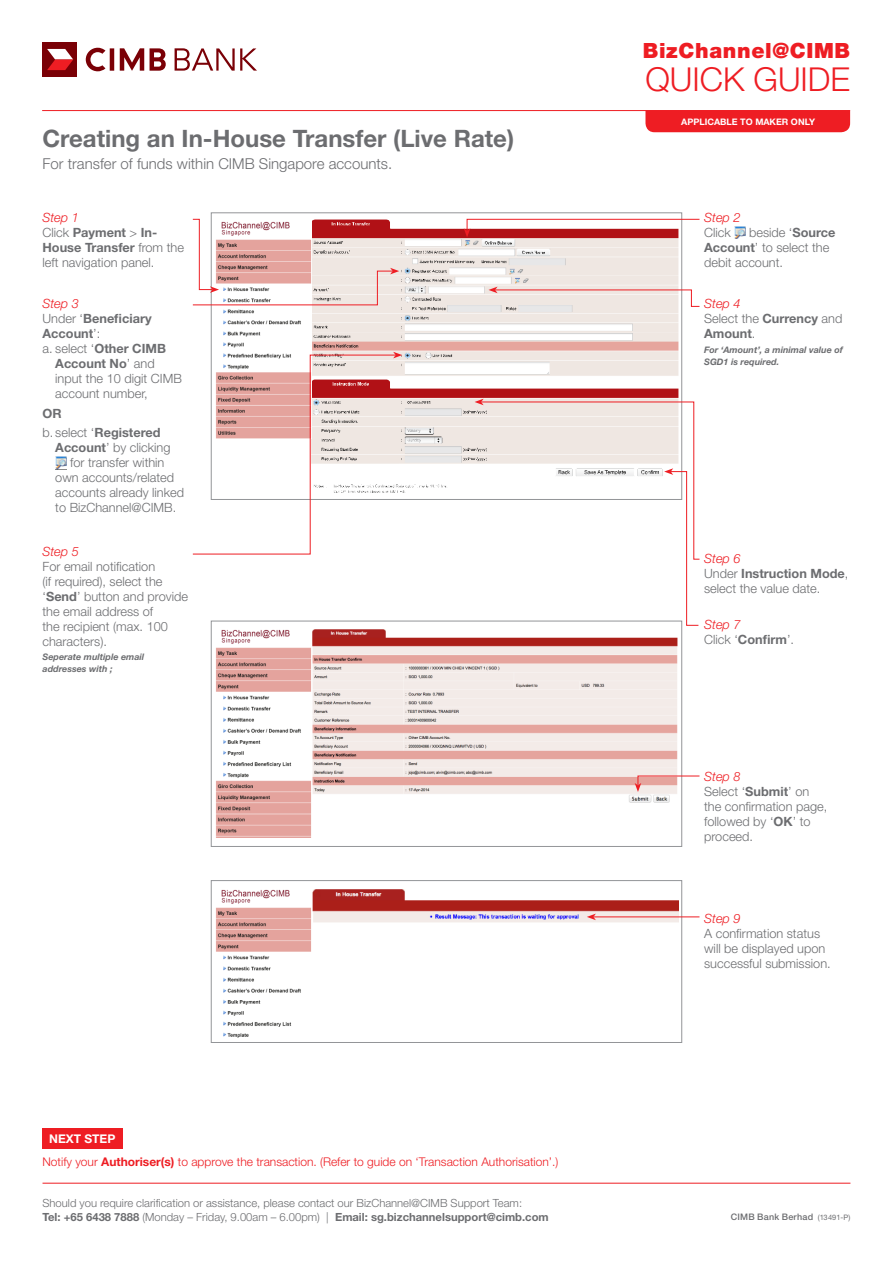
<style>
.page{position:relative;width:893px;height:1263px;background:#fff}
.page>*{position:absolute;margin:0;border:0;box-sizing:border-box;transform-origin:0 0}
.t1{font:300 33px "Helvetica Neue LT Std";color:#ee1d23}
.t2{font:700 24px "Helvetica Neue LT Std";color:#6c6d70}
.t3{font:900 21px "Helvetica Neue LT Std";letter-spacing:.03em;color:#ee1d23}
.t4{font:300 15px "Helvetica Neue LT Std";color:#6c6d70}
.t5{font:300 12.75px/15px "Helvetica Neue LT Std";color:#6c6d70}
.t6{font:700 12.75px/15px "Helvetica Neue LT Std";color:#6c6d70}
.t7{font:italic 300 12.75px "Helvetica Neue LT Std";color:#ee1d23}
.t8{font:300 12px/23px "Helvetica Neue LT Std";color:#ee1d23}
.t9{font:300 11.25px/13.5px "Helvetica Neue LT Std";color:#6c6d70}
.t10{font:italic 700 9px/12px "Helvetica Neue LT Std";color:#6c6d70}
.t11{font:500 9px "Helvetica Neue LT Std";letter-spacing:.025em;color:#6c6d70}
.t12{font:700 9px "Helvetica Neue LT Std";color:#fff}
.s1{font-style:italic;color:#ee1d23}
.s2{font-weight:700}
.s3{font-weight:300}
.s4{font-weight:700;color:#fff}
.s5{font-weight:300;font-style:italic;color:#ee1d23}
.s6{font-weight:400;font-size:7.5px}
</style>
<div class="page">
<div style="left:43px;top:43px;width:34px;height:34px;background:#7a0006"></div>
<svg style="left:47px;top:49px;width:26px;height:21px"></svg>
<svg style="left:86px;top:48px;width:80px;height:23px"></svg>
<svg style="left:175px;top:48px;width:82px;height:23px"></svg>
<div style="left:645px;top:111px;width:205px;height:21px;background:#ee1d23"></div>
<hr style="left:42px;top:110px;width:808px;height:1px;background:#ee1d23">
<hr style="left:43px;top:1183px;width:807px;height:1px;background:#ee1d23">
<img style="left:311px;top:228px;width:367px;height:265px">
<img style="left:215px;top:305px;width:96px;height:43px">
<img style="left:312px;top:629px;width:366px;height:174px">
<img style="left:216px;top:629px;width:95px;height:209px">
<div style="left:211px;top:621px;width:471px;height:226px;border:1px solid #939598"></div>
<img style="left:312px;top:889px;width:366px;height:33px">
<img style="left:216px;top:889px;width:95px;height:149px">
<div style="left:211px;top:880px;width:471px;height:163px;border:1px solid #939598"></div>
<svg style="left:734px;top:226px;width:12px;height:13px"></svg>
<svg style="left:55px;top:457px;width:12px;height:12px"></svg>
<svg style="left:192px;top:219px;width:207px;height:86px"></svg>
<svg style="left:464px;top:219px;width:236px;height:18px"></svg>
<svg style="left:488px;top:287px;width:212px;height:20px;background:#efddd9"></svg>
<svg style="left:475px;top:399px;width:225px;height:227px"></svg>
<svg style="left:635px;top:775px;width:65px;height:17px"></svg>
<hr style="left:593px;top:917px;width:106px;height:1px;background:#ee1d23">
<svg style="left:587px;top:913px;width:9px;height:7px"></svg>
<div style="left:43px;top:1128px;width:80px;height:20px;background:#ee1d23"></div>
<svg style="left:192px;top:352px;width:210px;height:202px"></svg>
<h3 class="t3" style="left:643px;top:38px;width:209px">BizChannel@CIMB</h3>
<h1 class="t1" style="left:645px;top:59px;width:206px">QUICK GUIDE</h1>
<h2 class="t2" style="left:43px;top:123px;width:473px">Creating an In-House Transfer (Live Rate)</h2>
<p class="t4" style="left:43px;top:155px;width:351px">For transfer of funds within CIMB Singapore accounts.</p>
<p class="t12" style="left:681px;top:116px;width:135px">APPLICABLE TO MAKER ONLY</p>
<p class="t5" style="left:43px;top:209px;width:143px"><span class="s1">Step 1<br></span>Click <span class="s2">Payment</span> &gt; <span class="s2">In-<br>House Transfer</span> from the left navigation panel.</p>
<p class="t7" style="left:704px;top:210px;width:38px">Step 2</p>
<p class="t5" style="left:704px;top:224px;width:133px;text-indent:45px">beside ‘<span class="s2">Source<br>Account</span>’ to select the debit account.</p>
<p class="t5" style="left:704px;top:224px;width:28px">Click</p>
<p class="t7" style="left:43px;top:296px;width:38px">Step 3</p>
<p class="t6" style="left:43px;top:311px;width:111px"><span class="s3">Under ‘</span>Beneficiary</p>
<p class="t6" style="left:43px;top:326px;width:59px">Account<span class="s3">’:</span></p>
<p class="t5" style="left:43px;top:341px;width:125px">a. select ‘<span class="s2">Other CIMB</span></p>
<p class="t6" style="left:55px;top:356px;width:101px">Account No<span class="s3">’ and</span></p>
<p class="t5" style="left:55px;top:371px;width:128px">input the 10 digit CIMB</p>
<p class="t5" style="left:55px;top:386px;width:94px">account number,</p>
<p class="t6" style="left:43px;top:403px;width:120px;line-height:19.2px">OR<br><span class="s3">b. select ‘</span>Registered</p>
<p class="t5" style="left:55px;top:440px;width:117px"><span class="s2">Account</span>’ by clicking</p>
<p class="t5" style="left:70px;top:455px;width:96px">for transfer within</p>
<p class="t5" style="left:55px;top:470px;width:120px">own accounts/related</p>
<p class="t5" style="left:55px;top:485px;width:130px">accounts already linked</p>
<p class="t5" style="left:55px;top:500px;width:122px">to BizChannel@CIMB.</p>
<p class="t7" style="left:43px;top:544px;width:38px">Step 5</p>
<p class="t5" style="left:43px;top:558px;width:147px">For email notification<br>(if required), select the ‘<span class="s2">Send</span>’ button and provide the email address of<br>the recipient (max. 100 characters).</p>
<p class="t10" style="left:43px;top:651px;width:103px">Seperate multiple email addresses with ;</p>
<p class="t8" style="left:43px;top:1127px;width:517px;text-indent:7px"><span class="s4">NEXT STEP<br></span>Notify your <span class="s2">Authoriser(s)</span> to approve the transaction. (Refer to guide on ‘Transaction Authorisation’.)</p>
<p class="t9" style="left:43px;top:1196px;width:508px">Should you require clarification or assistance, please contact our BizChannel@CIMB Support Team:<br><span class="s2">Tel: +65 6438 7888</span> (Monday – Friday, 9.00am – 6.00pm) | <span class="s2">Email: sg.bizchannelsupport@cimb.com</span></p>
<p class="t6" style="left:704px;top:296px;width:140px"><span class="s5">Step 4<br></span><span class="s3">Select the</span> Currency <span class="s3">and<br></span>Amount<span class="s3">.</span></p>
<p class="t10" style="left:704px;top:344px;width:140px">For ‘Amount’, a minimal value of<br>SGD1 is required.</p>
<p class="t5" style="left:704px;top:551px;width:146px"><span class="s1">Step 6<br></span>Under <span class="s2">Instruction Mode</span>, select the value date.</p>
<p class="t5" style="left:704px;top:617px;width:91px"><span class="s1">Step 7<br></span>Click ‘<span class="s2">Confirm</span>’.</p>
<p class="t5" style="left:704px;top:768px;width:125px"><span class="s1">Step 8<br></span>Select ‘<span class="s2">Submit</span>’ on the confirmation page, followed by ‘<span class="s2">OK</span>’ to proceed.</p>
<p class="t7" style="left:704px;top:911px;width:38px">Step 9</p>
<p class="t5" style="left:704px;top:925px;width:128px">A confirmation status will be displayed upon successful submission.</p>
<p class="t11" style="left:731px;top:1212px;width:121px">CIMB Bank Berhad <span class="s6">(13491-P)</span></p>
</div>
